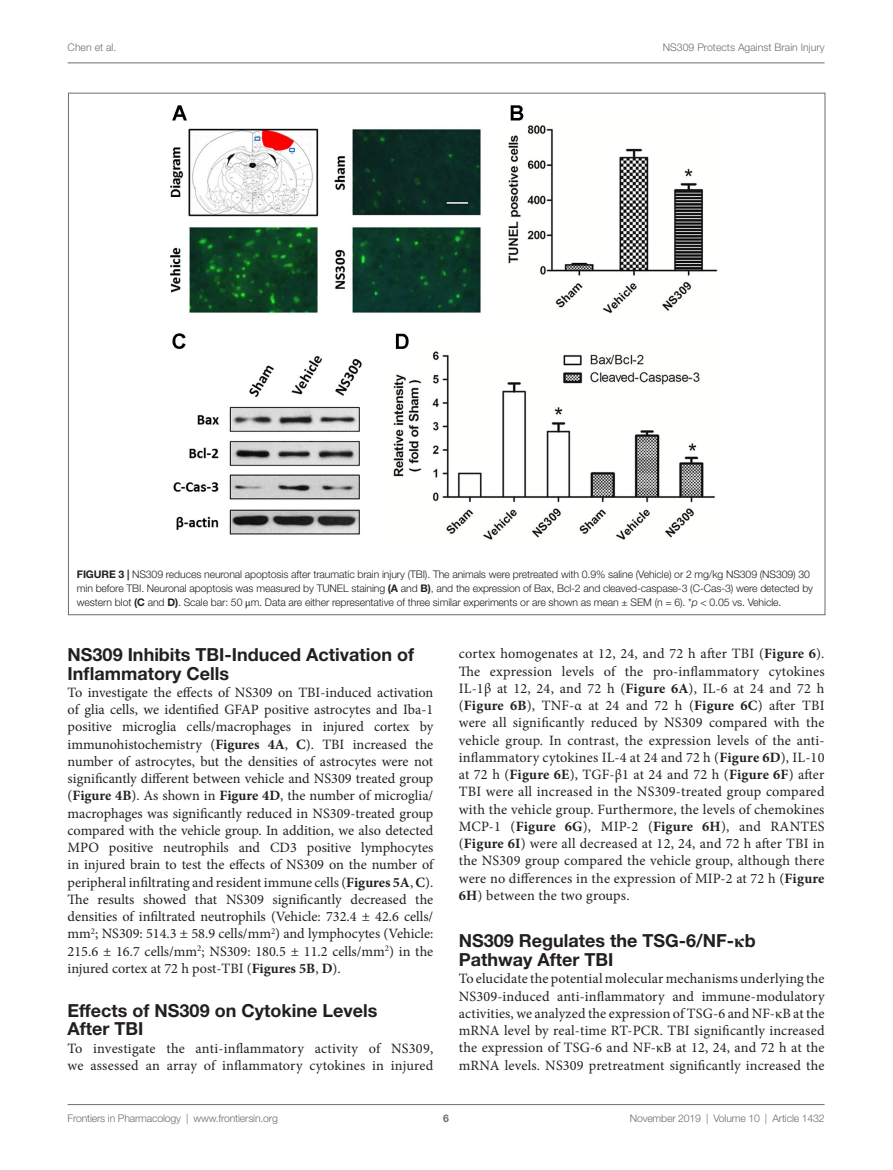
<style>
.page{position:relative;width:893px;height:1170px;background:#fff}
.page>*{position:absolute;margin:0;border:0;box-sizing:border-box;transform-origin:0 0}
._2{font:700 18px/18.8px "Helvetica Neue LT Std";color:#231f20}
.T1{font:14.25px/17.2px "Minion Pro MTC";letter-spacing:.01em;color:#231f20;text-align:justify}
.FC{font:300 10.5px/14.2px "Helvetica Neue LT Std";letter-spacing:-.01em;color:#231f20}
.t1{font:300 10.5px "Helvetica Neue LT Std";letter-spacing:-.015em;color:#6c6d70}
.t2{font:700 10.5px "Helvetica Neue LT Std";color:#6c6d70}
.s1{font-weight:700}
.s2{font-style:italic}
.s3{font-family:"Minion Pro";font-weight:700}
</style>
<div class="page">
<hr style="left:68px;top:63px;width:756px;height:1px;background:#6c6d70">
<hr style="left:68px;top:1104px;width:756px;height:1px;background:#6c6d70">
<img style="left:170px;top:105px;width:548px;height:435px">
<p class="t1" style="left:68px;top:41px;width:50px">Chen et al.</p>
<p class="t1" style="left:663px;top:41px;width:163px">NS309 Protects Against Brain Injury</p>
<p class="FC" style="left:77px;top:567px;width:738px"><span class="s1">FIGURE 3 |</span> NS309 reduces neuronal apoptosis after traumatic brain injury (TBI). The animals were pretreated with 0.9% saline (Vehicle) or 2 mg/kg NS309 (NS309) 30 min before TBI. Neuronal apoptosis was measured by TUNEL staining <span class="s1">(A</span> and <span class="s1">B)</span>, and the expression of Bax, Bcl-2 and cleaved-caspase-3 (C-Cas-3) were detected by western blot <span class="s1">(C</span> and <span class="s1">D)</span>. Scale bar: 50 μm. Data are either representative of three similar experiments or are shown as mean ± SEM (n = 6). *<span class="s2">p</span> &lt; 0.05 vs. Vehicle.</p>
<p class="_2" style="left:68px;top:646px;width:348px">NS309 Inhibits TBI-Induced Activation of<br>Inflammatory Cells</p>
<p class="T1" style="left:68px;top:683px;width:367px">To investigate the effects of NS309 on TBI-induced activation of glia cells, we identified GFAP positive astrocytes and Iba-1 positive microglia cells/macrophages in injured cortex by immunohistochemistry (<span class="s3">Figures 4A</span>, <span class="s3">C</span>). TBI increased the number of astrocytes, but the densities of astrocytes were not significantly different between vehicle and NS309 treated group (<span class="s3">Figure 4B</span>). As shown in <span class="s3">Figure 4D</span>, the number of microglia/ macrophages was significantly reduced in NS309-treated group compared with the vehicle group. In addition, we also detected MPO positive neutrophils and CD3 positive lymphocytes in injured brain to test the effects of NS309 on the number of peripheral infiltrating and resident immune cells (<span class="s3">Figures 5A</span>, <span class="s3">C</span>).<br>The results showed that NS309 significantly decreased the densities of infiltrated neutrophils (Vehicle: 732.4 ± 42.6 cells/ mm<sup>2</sup>; NS309: 514.3 ± 58.9 cells/mm<sup>2</sup>) and lymphocytes (Vehicle:<br>215.6 ± 16.7 cells/mm<sup>2</sup>; NS309: 180.5 ± 11.2 cells/mm<sup>2</sup>) in the injured cortex at 72 h post-TBI (<span class="s3">Figures 5B</span>, <span class="s3">D</span>).</p>
<p class="_2" style="left:68px;top:1001px;width:311px">Effects of NS309 on Cytokine Levels<br>After TBI</p>
<p class="T1" style="left:68px;top:1039px;width:367px">To investigate the anti-inflammatory activity of NS309, we assessed an array of inflammatory cytokines in injured</p>
<p class="T1" style="left:459px;top:645px;width:367px">cortex homogenates at 12, 24, and 72 h after TBI (<span class="s3">Figure 6</span>).<br>The expression levels of the pro-inflammatory cytokines IL-1β at 12, 24, and 72 h (<span class="s3">Figure 6A</span>), IL-6 at 24 and 72 h (<span class="s3">Figure 6B</span>), TNF-α at 24 and 72 h (<span class="s3">Figure 6C</span>) after TBI were all significantly reduced by NS309 compared with the vehicle group. In contrast, the expression levels of the anti&shy;inflammatory cytokines IL-4 at 24 and 72 h (<span class="s3">Figure 6D</span>), IL-10 at 72 h (<span class="s3">Figure 6E</span>), TGF-β1 at 24 and 72 h (<span class="s3">Figure 6F</span>) after TBI were all increased in the NS309-treated group compared with the vehicle group. Furthermore, the levels of chemokines MCP-1 (<span class="s3">Figure 6G</span>), MIP-2 (<span class="s3">Figure 6H</span>), and RANTES (<span class="s3">Figure 6I</span>) were all decreased at 12, 24, and 72 h after TBI in the NS309 group compared the vehicle group, although there were no differences in the expression of MIP-2 at 72 h (<span class="s3">Figure 6H</span>) between the two groups.</p>
<p class="_2" style="left:459px;top:932px;width:298px">NS309 Regulates the TSG-6/NF-κb<br>Pathway After TBI</p>
<p class="T1" style="left:459px;top:970px;width:367px">To elucidate the potential molecular mechanisms underlying the NS309-induced anti-inflammatory and immune-modulatory activities, we analyzed the expression of TSG-6 and NF-κB at the mRNA level by real-time RT-PCR. TBI significantly increased the expression of TSG-6 and NF-κB at 12, 24, and 72 h at the mRNA levels. NS309 pretreatment significantly increased the</p>
<p class="t1" style="left:68px;top:1111px;width:212px">Frontiers in Pharmacology | www.frontiersin.org</p>
<p class="t1" style="left:630px;top:1111px;width:196px">November 2019 | Volume 10 | Article 1432</p>
<p class="t2" style="left:443px;top:1111px;width:7px">6</p>
</div>
